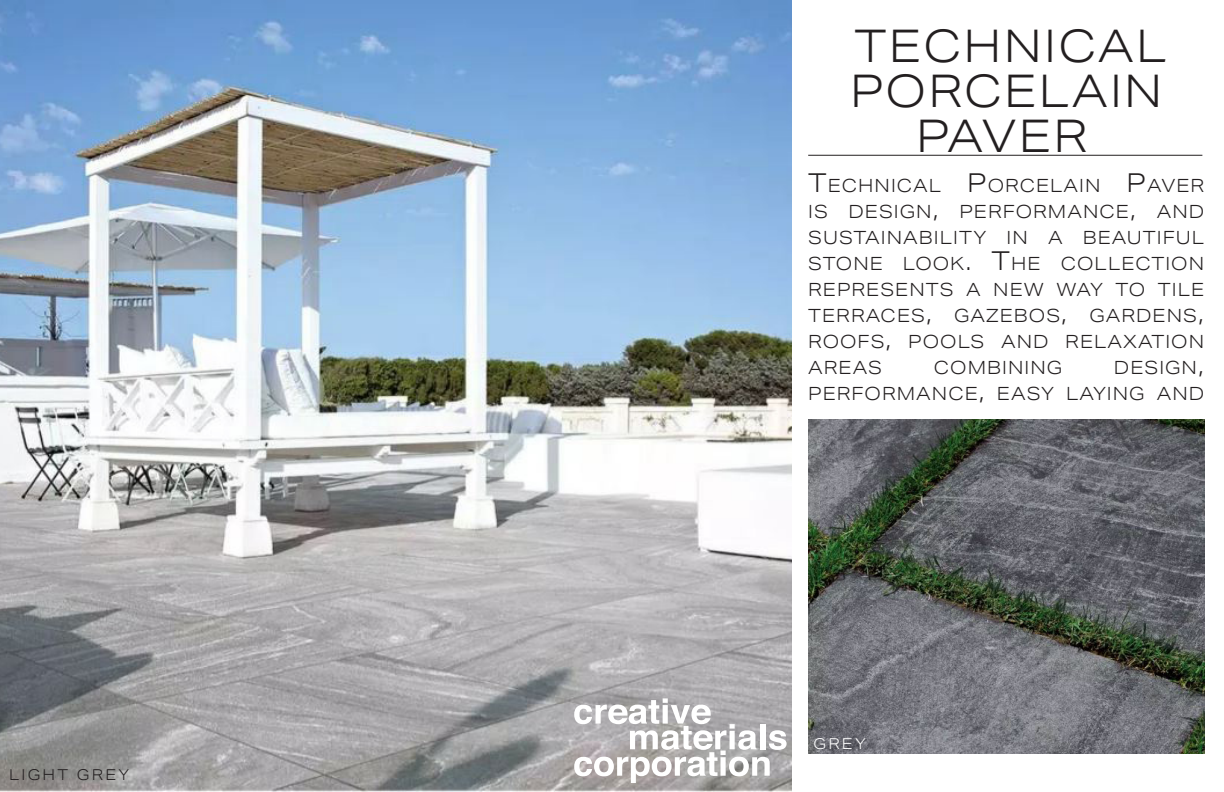
<style>
.page{position:relative;width:1224px;height:792px;background:#fff}
.page>*{position:absolute;margin:0;border:0;box-sizing:border-box;transform-origin:0 0}
.t1{font:300 45px/45px "Aktiv Grotesk Ex";letter-spacing:.05em;color:#231f20;text-align:center}
.t2{font:300 18.2px/26px "Aktiv Grotesk Ex";letter-spacing:.055em;color:#231f20;text-align:justify}
.t3{font:300 15px "Aktiv Grotesk Ex";letter-spacing:.15em;color:#231f20}
.t4{font:300 15px "Aktiv Grotesk Ex";color:#fff}
.s1{font-size:26px}
</style>
<div class="page">
<img style="left:808px;top:419px;width:396px;height:335px">
<img style="left:0;top:0;width:792px;height:792px">
<hr style="left:808px;top:155px;width:394px;height:1px;background:#231f20">
<svg style="left:574px;top:698px;width:213px;height:85px"></svg>
<p class="t3" style="left:9px;top:766px;width:122px">LIGHT GREY</p>
<p class="t1" style="left:850px;top:23px;width:318px">TECHNICAL<br>PORCELAIN<br>PAVER</p>
<p class="t2" style="left:808px;top:173px;width:398px"><span class="s1">T</span>ECHNICAL <span class="s1">P</span>ORCELAIN <span class="s1">P</span>AVER IS DESIGN<span class="s1">,</span> PERFORMANCE<span class="s1">,</span> AND SUSTAINABILITY IN A BEAUTIFUL STONE LOOK<span class="s1">. T</span>HE COLLECTION REPRESENTS A NEW WAY TO TILE TERRACES<span class="s1">,</span> GAZEBOS<span class="s1">,</span> GARDENS<span class="s1">, </span>ROOFS<span class="s1">,</span> POOLS AND RELAXATION AREAS</p>
<p class="t2" style="left:808px;top:355px;width:398px;text-align:right">DESIGN<span class="s1">,<br></span>PERFORMANCE<span class="s1">,</span> EASY LAYING AND</p>
<p class="t2" style="left:934px;top:355px;width:130px">COMBINING</p>
<p class="t4" style="left:814px;top:735px;width:54px">GREY</p>
</div>
